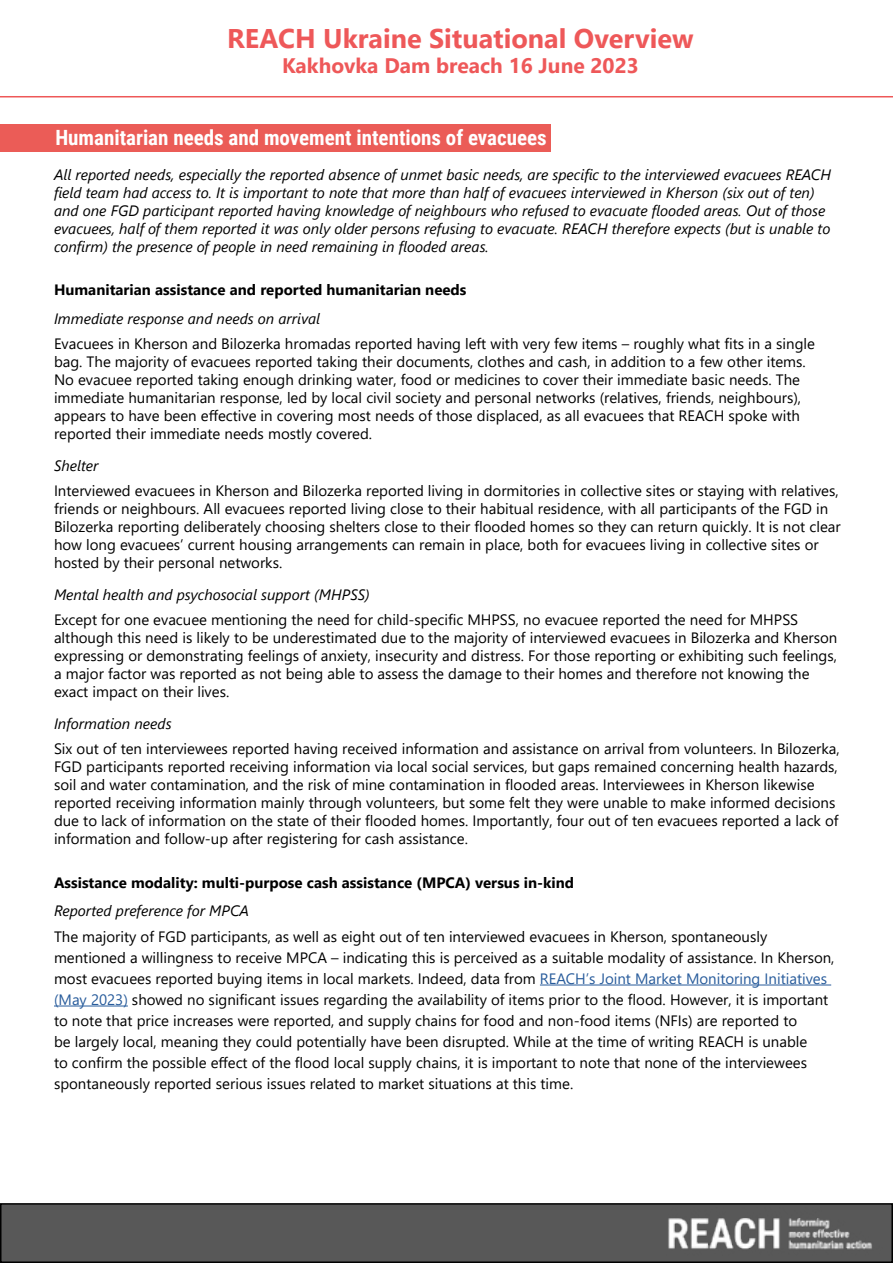
<style>
.page{position:relative;width:893px;height:1263px;background:#fff}
.page>*{position:absolute;margin:0;border:0;box-sizing:border-box;transform-origin:0 0}
.t1{font:700 27px "Segoe UI";color:#ee5859}
.t2{font:700 21px "Roboto Condensed";color:#fff}
.t3{font:700 21px "Segoe UI";color:#ee5859}
.t4{font:15px/18px "Segoe UI";color:#000}
.t5{font:italic 15px/18px "Segoe UI";color:#000}
.t6{font:700 15px "Segoe UI";color:#000}
.s1{color:#275b9b}
</style>
<div class="page">
<div style="left:1px;top:1204px;width:891px;height:58px;background:#585858"></div>
<img style="left:668px;top:1218px;width:204px;height:32px">
<div style="left:0;top:1203px;width:893px;height:60px;border:2px solid #000"></div>
<hr style="left:0;top:96px;width:893px;height:1px;background:#ee5858">
<div style="left:0;top:124px;width:550px;height:27px;background:#eb5c57"></div>
<hr style="left:540px;top:984px;width:291px;height:1px;background:#275b9b">
<hr style="left:54px;top:1005px;width:74px;height:1px;background:#275b9b">
<h1 class="t1" style="left:227px;top:13px;width:468px">REACH Ukraine Situational Overview</h1>
<h2 class="t3" style="left:282px;top:46px;width:358px">Kakhovka Dam breach 16 June 2023</h2>
<h2 class="t2" style="left:55px;top:123px;width:493px">Humanitarian needs and movement intentions of evacuees</h2>
<p class="t5" style="left:54px;top:163px;width:779px">All reported needs, especially the reported absence of unmet basic needs, are specific to the interviewed evacuees REACH field team had access to. It is important to note that more than half of evacuees interviewed in Kherson (six out of ten) and one FGD participant reported having knowledge of neighbours who refused to evacuate flooded areas. Out of those evacuees, half of them reported it was only older persons refusing to evacuate. REACH therefore expects (but is unable to confirm) the presence of people in need remaining in flooded areas.</p>
<p class="t6" style="left:54px;top:276px;width:414px">Humanitarian assistance and reported humanitarian needs</p>
<p class="t5" style="left:54px;top:307px;width:268px">Immediate response and needs on arrival</p>
<p class="t4" style="left:54px;top:333px;width:762px">Evacuees in Kherson and Bilozerka hromadas reported having left with very few items – roughly what fits in a single bag. The majority of evacuees reported taking their documents, clothes and cash, in addition to a few other items.<br>No evacuee reported taking enough drinking water, food or medicines to cover their immediate basic needs. The immediate humanitarian response, led by local civil society and personal networks (relatives, friends, neighbours), appears to have been effective in covering most needs of those displaced, as all evacuees that REACH spoke with reported their immediate needs mostly covered.</p>
<p class="t5" style="left:54px;top:454px;width:46px">Shelter</p>
<p class="t4" style="left:54px;top:480px;width:788px">Interviewed evacuees in Kherson and Bilozerka reported living in dormitories in collective sites or staying with relatives, friends or neighbours. All evacuees reported living close to their habitual residence, with all participants of the FGD in Bilozerka reporting deliberately choosing shelters close to their flooded homes so they can return quickly. It is not clear how long evacuees’ current housing arrangements can remain in place, both for evacuees living in collective sites or hosted by their personal networks.</p>
<p class="t5" style="left:54px;top:583px;width:317px">Mental health and psychosocial support (MHPSS)</p>
<p class="t4" style="left:54px;top:609px;width:785px">Except for one evacuee mentioning the need for child-specific MHPSS, no evacuee reported the need for MHPSS although this need is likely to be underestimated due to the majority of interviewed evacuees in Bilozerka and Kherson expressing or demonstrating feelings of anxiety, insecurity and distress. For those reporting or exhibiting such feelings, a major factor was reported as not being able to assess the damage to their homes and therefore not knowing the exact impact on their lives.</p>
<p class="t5" style="left:54px;top:712px;width:119px">Information needs</p>
<p class="t4" style="left:54px;top:738px;width:787px">Six out of ten interviewees reported having received information and assistance on arrival from volunteers. In Bilozerka, FGD participants reported receiving information via local social services, but gaps remained concerning health hazards, soil and water contamination, and the risk of mine contamination in flooded areas. Interviewees in Kherson likewise reported receiving information mainly through volunteers, but some felt they were unable to make informed decisions due to lack of information on the state of their flooded homes. Importantly, four out of ten evacuees reported a lack of information and follow-up after registering for cash assistance.</p>
<p class="t6" style="left:54px;top:868px;width:522px">Assistance modality: multi-purpose cash assistance (MPCA) versus in-kind</p>
<p class="t5" style="left:54px;top:899px;width:197px">Reported preference for MPCA</p>
<p class="t4" style="left:54px;top:924px;width:782px;line-height:21px">The majority of FGD participants, as well as eight out of ten interviewed evacuees in Kherson, spontaneously mentioned a willingness to receive MPCA – indicating this is perceived as a suitable modality of assistance. In Kherson, most evacuees reported buying items in local markets. Indeed, data from <span class="s1">REACH’s Joint Market Monitoring Initiatives (May 2023)</span> showed no significant issues regarding the availability of items prior to the flood. However, it is important to note that price increases were reported, and supply chains for food and non-food items (NFIs) are reported to<br>be largely local, meaning they could potentially have been disrupted. While at the time of writing REACH is unable<br>to confirm the possible effect of the flood local supply chains, it is important to note that none of the interviewees spontaneously reported serious issues related to market situations at this time.</p>
</div>
